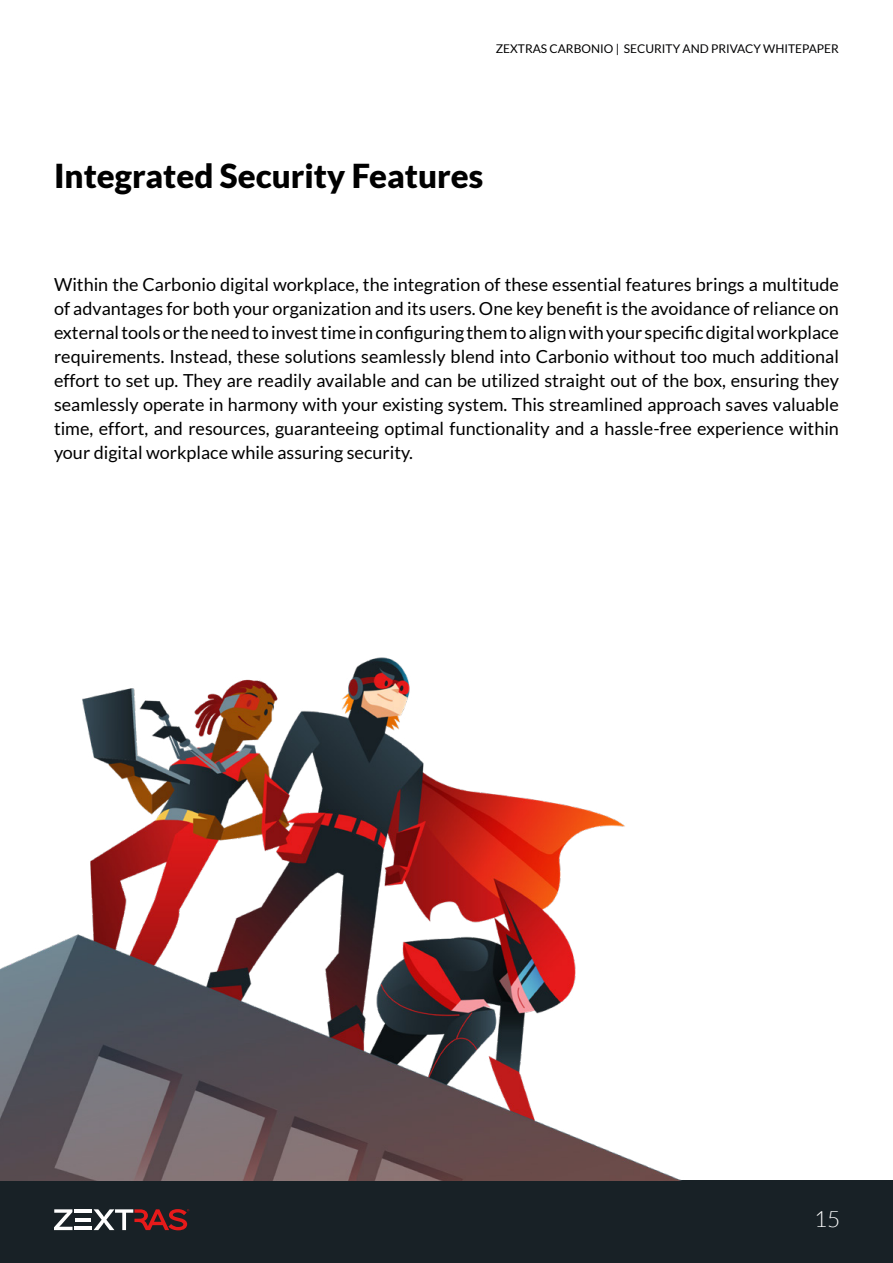
<style>
.page{position:relative;width:893px;height:1263px;background:#fff}
.page>*{position:absolute;margin:0;border:0;box-sizing:border-box;transform-origin:0 0}
.t1{font:900 33px "Lato";color:#000}
.t2{font:300 22.5px "Lato";color:#fff}
.t3{font:18px/24px "Lato";color:#000;text-align:justify}
.t4{font:12px "Lato";color:#020203}
.s1{color:#000}
</style>
<div class="page">
<div style="left:0;top:1180px;width:893px;height:83px;background:#182126"></div>
<svg style="left:54px;top:1209px;width:19px;height:21px"></svg>
<hr style="left:75px;top:1218px;width:16px;height:3px;background:#fff">
<hr style="left:75px;top:1227px;width:17px;height:3px;background:#fff">
<hr style="left:75px;top:1209px;width:17px;height:4px;background:#fff">
<svg style="left:94px;top:1209px;width:95px;height:21px"></svg>
<img style="left:0;top:657px;width:681px;height:523px">
<p class="t4" style="left:496px;top:42px;width:345px"><span class="s1">ZEXTRAS CARBON</span>IO | SECURITY AND PRIVACY WHITEPAPER</p>
<h1 class="t1" style="left:54px;top:157px;width:431px">Integrated Security Features</h1>
<p class="t3" style="left:54px;top:273px;width:786px">Within the Carbonio digital workplace, the integration of these essential features brings a multitude of advantages for both your organization and its users. One key benefit is the avoidance of reliance on external tools or the need to invest time in configuring them to align with your specific digital workplace requirements. Instead, these solutions seamlessly blend into Carbonio without too much additional effort to set up. They are readily available and can be utilized straight out of the box, ensuring they seamlessly operate in harmony with your existing system. This streamlined approach saves valuable time, effort, and resources, guaranteeing optimal functionality and a hassle-free experience within your digital workplace while assuring security.</p>
<p class="t2" style="left:814px;top:1207px;width:28px">15</p>
</div>
